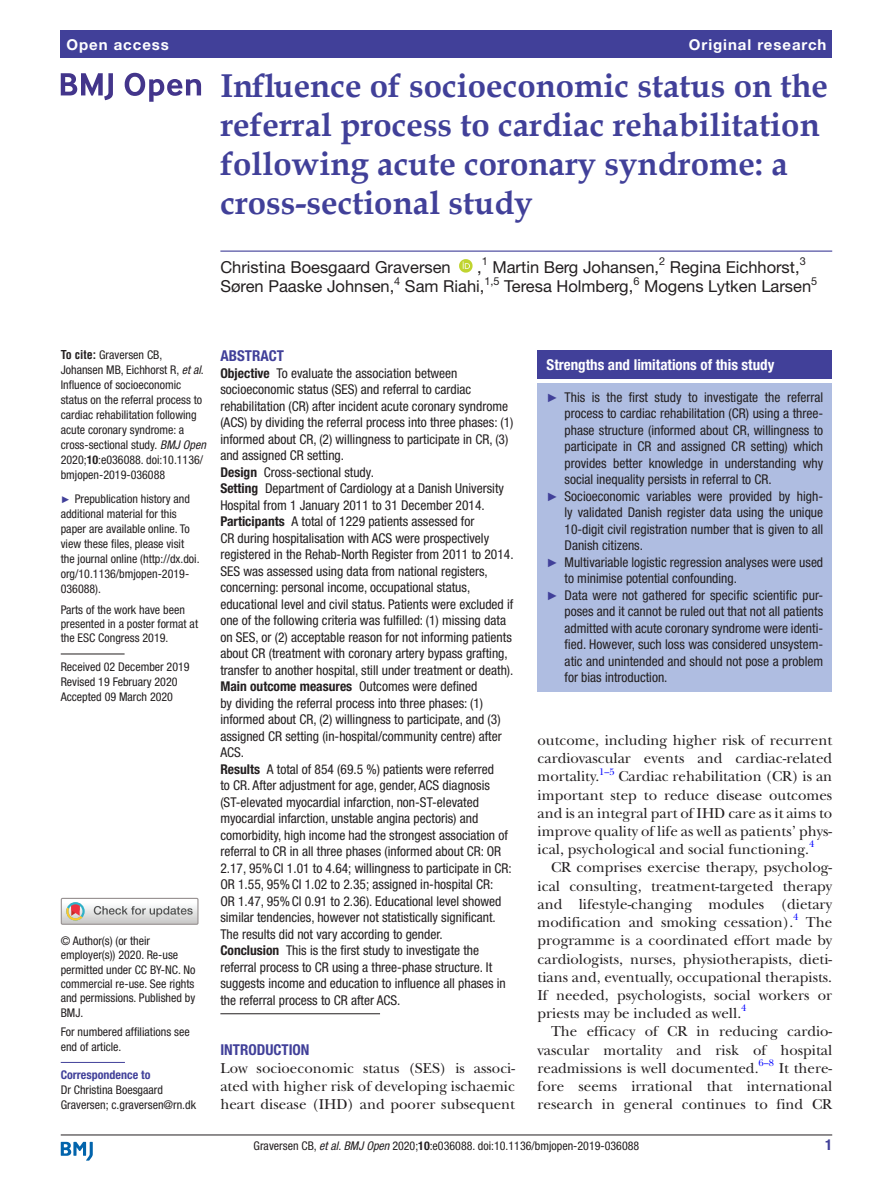
<style>
.page{position:relative;width:893px;height:1191px;background:#fff}
.page>*{position:absolute;margin:0;border:0;box-sizing:border-box;transform-origin:0 0}
.t1{font:700 33px/39px "Book Antiqua";color:#414099}
.t2{font:16.5px "Helvetica Neue LT Std";color:#231f20}
.t3{font:15px/18.1px "New Baskerville";color:#231f20;text-align:justify}
.t4{font:700 condensed 15px "Helvetica Neue LT Std";color:#fff}
.t5{font:700 15px "Helvetica Neue LT Std";letter-spacing:.065em;color:#fff}
.t6{font:700 condensed 15px "Helvetica Neue LT Std";color:#414099}
.t7{font:condensed 13.5px/16.5px "Helvetica Neue LT Std";color:#231f20}
.t8{font:condensed 12px/15px "Helvetica Neue LT Std";color:#231f20}
.t9{font:700 condensed 12px "Helvetica Neue LT Std";color:#414099}
.t10{font:10.95px "Helvetica Neue LT Std";color:#231f20}
.t11{font:9.9px "New Baskerville";color:#00f}
.s1{font-family:"Helvetica LT Std";font-weight:700}
.s2{font-style:italic}
.s3{font-weight:700}
.s4{font-family:"Arial";font-stretch:normal;font-size:9.75px;color:#414099}
.s5{font-family:"Arial";font-stretch:normal;font-size:12px;color:#414099}
</style>
<div class="page">
<hr style="left:61px;top:1134px;width:771px;height:1px;background:#231f20">
<svg style="left:61px;top:1141px;width:32px;height:19px"></svg>
<div style="left:61px;top:31px;width:771px;height:27px;background:#414099"></div>
<hr style="left:220px;top:250px;width:612px;height:2px;background:#414099">
<svg style="left:459px;top:259px;width:14px;height:14px"></svg>
<hr style="left:61px;top:653px;width:64px;height:1px;background:#231f20">
<hr style="left:61px;top:1062px;width:64px;height:1px;background:#414099">
<svg style="left:61px;top:73px;width:52px;height:27px"></svg>
<svg style="left:125px;top:73px;width:76px;height:29px"></svg>
<div style="left:61px;top:897px;width:138px;height:27px;border:1px solid #969090"></div>
<svg style="left:61px;top:898px;width:137px;height:26px"></svg>
<hr style="left:220px;top:1013px;width:160px;height:1px;background:#231f20">
<div style="left:538px;top:350px;width:294px;height:29px;background:#414099"></div>
<div style="left:538px;top:383px;width:294px;height:308px;background:#afbde1"></div>
<p class="t5" style="left:66px;top:35px;width:104px">Open access</p>
<p class="t5" style="left:689px;top:35px;width:139px">Original research</p>
<h1 class="t1" style="left:220px;top:66px;width:609px">Influence of socioeconomic status on the referral process to cardiac rehabilitation following acute coronary syndrome: a cross-sectional study</h1>
<p class="t2" style="left:220px;top:257px;width:232px">Christina Boesgaard Graversen</p>
<p class="t2" style="left:477px;top:257px;width:6px">,</p>
<p class="t10" style="left:482px;top:255px;width:8px">1</p>
<p class="t2" style="left:492px;top:257px;width:168px">Martin Berg Johansen,</p>
<p class="t10" style="left:659px;top:255px;width:8px">2</p>
<p class="t2" style="left:670px;top:257px;width:131px">Regina Eichhorst,</p>
<p class="t10" style="left:800px;top:255px;width:8px">3</p>
<p class="t2" style="left:220px;top:276px;width:175px">Søren Paaske Johnsen,</p>
<p class="t10" style="left:394px;top:274px;width:8px">4</p>
<p class="t2" style="left:405px;top:276px;width:81px">Sam Riahi,</p>
<p class="t10" style="left:484px;top:274px;width:17px">1,5</p>
<p class="t2" style="left:504px;top:276px;width:131px">Teresa Holmberg,</p>
<p class="t10" style="left:633px;top:274px;width:8px">6</p>
<p class="t2" style="left:644px;top:276px;width:169px">Mogens Lytken Larsen</p>
<p class="t10" style="left:811px;top:274px;width:8px">5</p>
<p class="t8" style="left:61px;top:347px;width:147px"><span class="s1">To cite:</span> Graversen CB,<br>Johansen MB, Eichhorst R, <span class="s2">et al</span>.<br>Influence of socioeconomic status on the referral process to cardiac rehabilitation following acute coronary syndrome: a cross-sectional study. <span class="s2">BMJ Open<br></span>2020;<span class="s3">10</span>:e036088. doi:10.1136/ bmjopen-2019-036088</p>
<p class="t8" style="left:61px;top:491px;width:140px"><span class="s4">►</span> Prepublication history and additional material for this paper are available online. To view these files, please visit the journal online (http://dx.doi. org/10.1136/bmjopen-2019-<br>036088).</p>
<p class="t8" style="left:61px;top:602px;width:139px;line-height:14.4px">Parts of the work have been presented in a poster format at the ESC Congress 2019.</p>
<p class="t8" style="left:61px;top:659px;width:130px">Received 02 December 2019<br>Revised 19 February 2020<br>Accepted 09 March 2020</p>
<p class="t8" style="left:61px;top:933px;width:136px;line-height:14.4px">© Author(s) (or their employer(s)) 2020. Re-use permitted under CC BY-NC. No commercial re-use. See rights and permissions. Published by<br>BMJ.</p>
<p class="t8" style="left:61px;top:1024px;width:130px">For numbered affiliations see end of article.</p>
<p class="t9" style="left:61px;top:1067px;width:91px">Correspondence to</p>
<p class="t8" style="left:61px;top:1082px;width:137px">Dr Christina Boesgaard<br>Graversen; c.graversen@rn.dk</p>
<p class="t6" style="left:220px;top:347px;width:65px">Abstract</p>
<p class="t7" style="left:220px;top:364px;width:295px"><span class="s3">Objective</span> To evaluate the association between socioeconomic status (SES) and referral to cardiac rehabilitation (CR) after incident acute coronary syndrome (ACS) by dividing the referral process into three phases: (1) informed about CR, (2) willingness to participate in CR, (3) and assigned CR setting.<br><span class="s3">Design</span> Cross-sectional study.<br><span class="s3">Setting</span> Department of Cardiology at a Danish University Hospital from 1 January 2011 to 31 December 2014.<br><span class="s3">Participants</span> A total of 1229 patients assessed for<br>CR during hospitalisation with ACS were prospectively registered in the Rehab-North Register from 2011 to 2014.<br>SES was assessed using data from national registers, concerning: personal income, occupational status, educational level and civil status. Patients were excluded if one of the following criteria was fulfilled: (1) missing data on SES, or (2) acceptable reason for not informing patients about CR (treatment with coronary artery bypass grafting, transfer to another hospital, still under treatment or death).<br><span class="s3">Main outcome measures</span> Outcomes were defined<br>by dividing the referral process into three phases: (1) informed about CR, (2) willingness to participate, and (3) assigned CR setting (in-hospital/community centre) after ACS.<br><span class="s3">Results</span> A total of 854 (69.5 %) patients were referred<br>to CR. After adjustment for age, gender, ACS diagnosis (ST-elevated myocardial infarction, non-ST-elevated myocardial infarction, unstable angina pectoris) and comorbidity, high income had the strongest association of referral to CR in all three phases (informed about CR: OR 2.17, 95%CI 1.01 to 4.64; willingness to participate in CR:<br>OR 1.55, 95%CI 1.02 to 2.35; assigned in-hospital CR:<br>OR 1.47, 95%CI 0.91 to 2.36). Educational level showed similar tendencies, however not statistically significant.<br>The results did not vary according to gender.<br><span class="s3">Conclusion</span> This is the first study to investigate the referral process to CR using a three-phase structure. It suggests income and education to influence all phases in the referral process to CR after ACS.</p>
<p class="t6" style="left:220px;top:1041px;width:91px">Introduction</p>
<p class="t3" style="left:220px;top:1059px;width:296px">Low socioeconomic status (SES) is associ&shy;ated with higher risk of developing ischaemic heart disease (IHD) and poorer subsequent</p>
<p class="t4" style="left:547px;top:356px;width:229px">Strengths and limitations of this study</p>
<p class="t7" style="left:547px;top:389px;width:278px"><span class="s5">►</span> This is the first study to investigate the referral</p>
<p class="t7" style="left:565px;top:405px;width:260px">process to cardiac rehabilitation (CR) using a three-</p>
<p class="t7" style="left:565px;top:422px;width:260px">phase structure (informed about CR, willingness to</p>
<p class="t7" style="left:565px;top:438px;width:260px">participate in CR and assigned CR setting) which</p>
<p class="t7" style="left:565px;top:455px;width:260px">provides better knowledge in understanding why</p>
<p class="t7" style="left:565px;top:471px;width:209px">social inequality persists in referral to CR.</p>
<p class="t7" style="left:547px;top:488px;width:278px"><span class="s5">►</span> Socioeconomic variables were provided by high-</p>
<p class="t7" style="left:565px;top:504px;width:260px">ly validated Danish register data using the unique</p>
<p class="t7" style="left:565px;top:521px;width:260px">10-digit civil registration number that is given to all</p>
<p class="t7" style="left:565px;top:537px;width:80px">Danish citizens.</p>
<p class="t7" style="left:547px;top:554px;width:278px"><span class="s5">►</span> Multivariable logistic regression analyses were used</p>
<p class="t7" style="left:565px;top:570px;width:174px">to minimise potential confounding.</p>
<p class="t7" style="left:547px;top:587px;width:278px"><span class="s5">►</span> Data were not gathered for specific scientific pur-</p>
<p class="t7" style="left:565px;top:603px;width:260px">poses and it cannot be ruled out that not all patients</p>
<p class="t7" style="left:565px;top:620px;width:260px">admitted with acute coronary syndrome were identi-</p>
<p class="t7" style="left:565px;top:636px;width:260px">fied. However, such loss was considered unsystem-</p>
<p class="t7" style="left:565px;top:653px;width:260px">atic and unintended and should not pose a problem</p>
<p class="t7" style="left:565px;top:669px;width:104px">for bias introduction.</p>
<p class="t3" style="left:538px;top:731px;width:296px">outcome, including higher risk of recurrent cardiovascular events and cardiac-related mortality.<sup>1–5</sup> Cardiac rehabilitation (CR) is an important step to reduce disease outcomes and is an integral part of IHD care as it aims to improve quality of life as well as patients’ phys&shy;ical, psychological and social functioning.</p>
<p class="t11" style="left:809px;top:838px;width:7px">4</p>
<p class="t3" style="left:538px;top:858px;width:296px;text-indent:14px">CR comprises exercise therapy, psycholog&shy;ical consulting, treatment-targeted therapy and lifestyle-changing modules (dietary modification and smoking cessation).</p>
<p class="t11" style="left:793px;top:911px;width:7px">4</p>
<p class="t3" style="left:538px;top:913px;width:296px;text-indent:268px">The programme is a coordinated effort made by cardiologists, nurses, physiotherapists, dieti&shy;tians and, eventually, occupational therapists.<br>If needed, psychologists, social workers or priests may be included as well.</p>
<p class="t11" style="left:741px;top:1002px;width:7px">4</p>
<p class="t3" style="left:538px;top:1022px;width:296px;text-indent:14px">The efficacy of CR in reducing cardio&shy;vascular mortality and risk of hospital readmissions is well documented.</p>
<p class="t11" style="left:759px;top:1057px;width:17px">6–8</p>
<p class="t3" style="left:538px;top:1059px;width:296px;text-indent:241px">It there&shy;fore seems irrational that international research in general continues to find CR</p>
<p class="t8" style="left:254px;top:1137px;width:387px">Graversen CB, <span class="s2">et al</span>. <span class="s2">BMJ Open</span> 2020;<span class="s3">10</span>:e036088. doi:10.1136/bmjopen-2019-036088</p>
<p class="t6" style="left:825px;top:1135px;width:9px">1</p>
</div>
